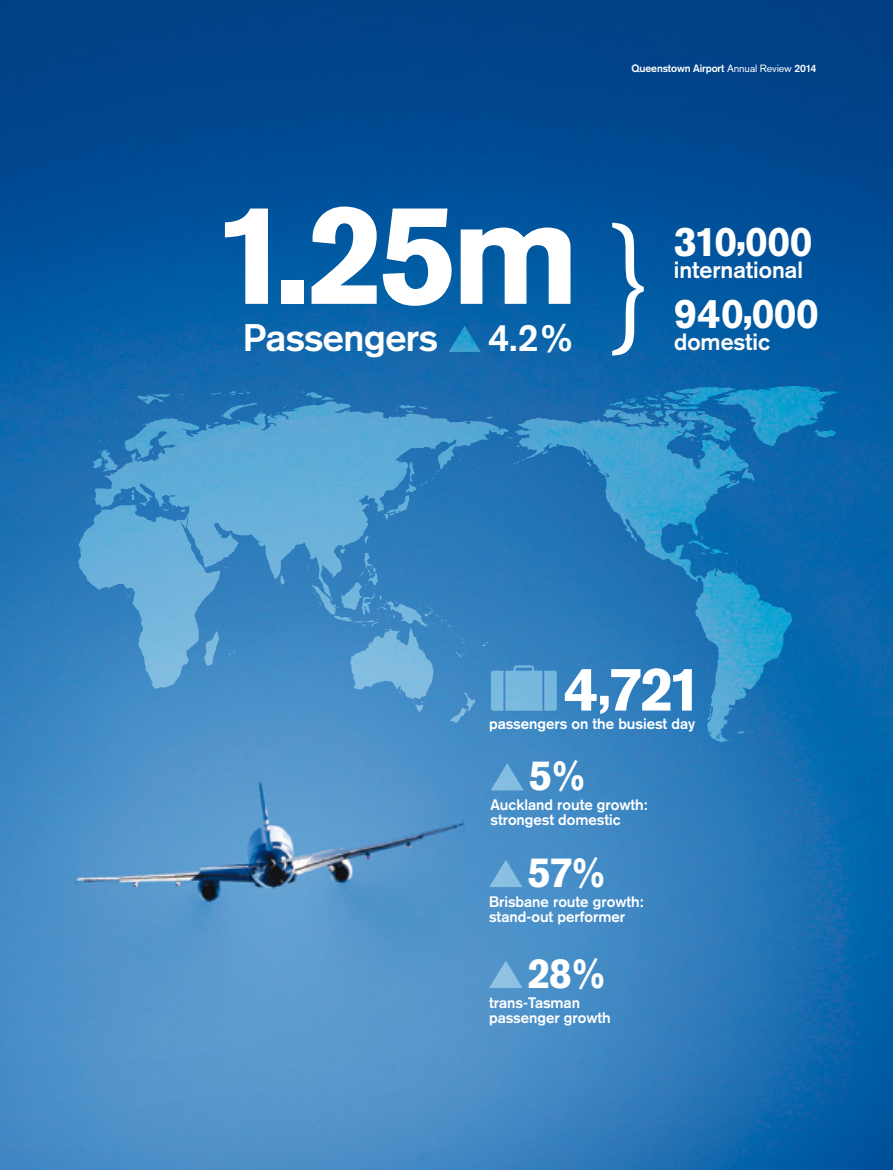
<style>
.page{position:relative;width:893px;height:1170px;background:#fff}
.page>*{position:absolute;margin:0;border:0;box-sizing:border-box;transform-origin:0 0}
.t1{font:300 140.25px "Akzidenz Grotesk BE";color:#fff}
.t2{font:900 139.65px "Akzidenz Grotesk";color:#fff}
.t3{font:900 60.75px "Akzidenz Grotesk";color:#fff}
.t4{font:900 41.55px "Akzidenz Grotesk";color:#fff}
.t5{font:900 40.8px "Akzidenz Grotesk";letter-spacing:-.01em;color:#fff}
.t6{font:700 37.8px "Akzidenz Grotesk";letter-spacing:-.01em;color:#fff}
.t7{font:700 23.1px "Akzidenz Grotesk";color:#fff}
.t8{font:700 15px/15px "Akzidenz Grotesk";color:#fff}
.t9{font:700 10.5px "Akzidenz Grotesk";letter-spacing:-.01em;color:#fff}
.s1{font-family:"Akzidenz Grotesk BE";font-weight:400}
.s2{font-size:52.8px}
</style>
<div class="page">
<img style="left:0;top:0;width:893px;height:1169px">
<svg style="left:78px;top:385px;width:760px;height:357px;background:#3688c1"></svg>
<svg style="left:449px;top:692px;width:26px;height:32px"></svg>
<svg style="left:449px;top:326px;width:32px;height:26px"></svg>
<svg style="left:490px;top:763px;width:34px;height:27px"></svg>
<svg style="left:491px;top:665px;width:66px;height:45px;background:#6dafd9"></svg>
<svg style="left:489px;top:859px;width:33px;height:28px"></svg>
<svg style="left:489px;top:960px;width:33px;height:27px"></svg>
<p class="t9" style="left:631px;top:62px;width:186px">Queenstown Airport <span class="s1">Annual Review</span> 2014</p>
<h2 class="t2" style="left:215px;top:170px;width:366px">1.25m</h2>
<h3 class="t6" style="left:243px;top:315px;width:196px">Passengers</h3>
<h3 class="t6" style="left:488px;top:315px;width:89px">4.2%</h3>
<h1 class="t1" style="left:606px;top:207px;width:51px">}</h1>
<h3 class="t5" style="left:674px;top:216px;width:140px">310,000</h3>
<h3 class="t7" style="left:674px;top:256px;width:131px">international</h3>
<h3 class="t5" style="left:674px;top:289px;width:146px">940,000</h3>
<h3 class="t7" style="left:674px;top:328px;width:97px">domestic</h3>
<h3 class="t3" style="left:564px;top:652px;width:140px">4<span class="s2">,</span>721</h3>
<p class="t8" style="left:489px;top:716px;width:207px">passengers on the busiest day</p>
<h3 class="t4" style="left:529px;top:750px;width:60px">5%</h3>
<p class="t8" style="left:490px;top:797px;width:159px">Auckland route growth: strongest domestic</p>
<h3 class="t4" style="left:527px;top:847px;width:81px">57%</h3>
<p class="t8" style="left:489px;top:894px;width:156px">Brisbane route growth: stand-out performer</p>
<h3 class="t4" style="left:527px;top:948px;width:81px">28%</h3>
<p class="t8" style="left:489px;top:994px;width:123px">trans-Tasman passenger growth</p>
</div>
